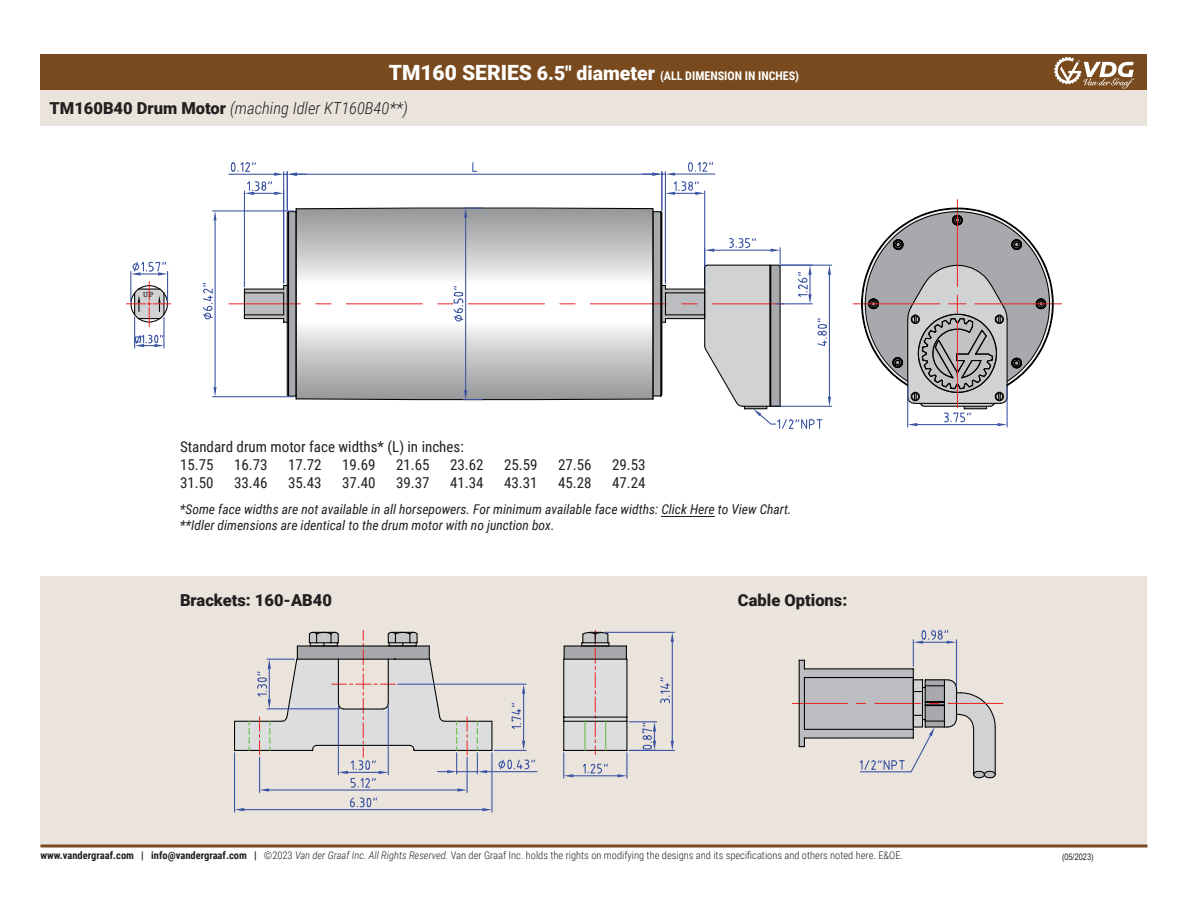
<style>
.page{position:relative;width:1188px;height:918px;background:#fff}
.page>*{position:absolute;margin:0;border:0;box-sizing:border-box;transform-origin:0 0}
.t1{font:italic 300 16.5px "Roboto Condensed";color:#231f20}
.t2{font:900 16.5px "Roboto";color:#231f20}
.t3{font:15px "Roboto Condensed";color:#231f20}
.t4{font:italic 13.5px/16.5px "Roboto Condensed";color:#231f20}
.t5{font:700 12px "Roboto Condensed";color:#fff}
.t6{font:300 10.5px "Roboto Condensed";color:#231f20}
.t7{font:9px "Arial Narrow";color:#231f20}
.t8{font:8.4px "Courier";color:#040503}
.s1{font-family:"Roboto";font-weight:900;font-size:21px}
.s2{font-family:"Roboto";font-weight:900;font-size:19.5px}
.s3{font-family:"Roboto";font-weight:900;font-style:normal}
.s4{font-weight:700}
.s5{font-style:italic}
</style>
<div class="page">
<div style="left:40px;top:576px;width:1108px;height:270px;background:#eae4dd"></div>
<div style="left:40px;top:54px;width:1108px;height:36px;background:#784a1d"></div>
<svg style="left:40px;top:844px;width:1108px;height:4px;background:#967350"></svg>
<svg style="left:1054px;top:57px;width:80px;height:31px"></svg>
<div style="left:40px;top:90px;width:1108px;height:36px;background:#eae4dd"></div>
<svg style="left:234px;top:630px;width:441px;height:183px"></svg>
<hr style="left:792px;top:703px;width:55px;height:1px;background:#ee2123">
<hr style="left:948px;top:703px;width:55px;height:1px;background:#ee2123">
<svg style="left:799px;top:630px;width:197px;height:149px"></svg>
<hr style="left:1007px;top:384px;width:1px;height:43px;background:#3a53a3">
<hr style="left:907px;top:383px;width:1px;height:44px;background:#3a53a3">
<hr style="left:957px;top:200px;width:1px;height:86px;background:#ee2123">
<hr style="left:975px;top:303px;width:87px;height:1px;background:#ee2123">
<hr style="left:853px;top:303px;width:87px;height:1px;background:#ee2123">
<svg style="left:861px;top:207px;width:193px;height:219px"></svg>
<svg style="left:126px;top:162px;width:707px;height:267px"></svg>
<hr style="left:661px;top:516px;width:54px;height:1px;background:#231f20">
<p class="t5" style="left:389px;top:67px;width:412px"><span class="s1">TM160 SERIES</span> <span class="s2">6.5" diameter</span> (ALL DIMENSION IN INCHES)</p>
<p class="t1" style="left:50px;top:97px;width:360px"><span class="s3">TM160B40 Drum Motor</span> (maching Idler KT160B40**)</p>
<p class="t8" style="left:143px;top:288px;width:12px">UP</p>
<p class="t3" style="left:180px;top:436px;width:285px">Standard drum motor face widths* (L) in inches:</p>
<p class="t3" style="left:180px;top:454px;width:35px">15.75</p>
<p class="t3" style="left:234px;top:454px;width:35px">16.73</p>
<p class="t3" style="left:288px;top:454px;width:35px">17.72</p>
<p class="t3" style="left:342px;top:454px;width:35px">19.69</p>
<p class="t3" style="left:396px;top:454px;width:35px">21.65</p>
<p class="t3" style="left:450px;top:454px;width:35px">23.62</p>
<p class="t3" style="left:504px;top:454px;width:35px">25.59</p>
<p class="t3" style="left:558px;top:454px;width:35px">27.56</p>
<p class="t3" style="left:612px;top:454px;width:35px">29.53</p>
<p class="t3" style="left:180px;top:472px;width:35px">31.50</p>
<p class="t3" style="left:234px;top:472px;width:35px">33.46</p>
<p class="t3" style="left:288px;top:472px;width:35px">35.43</p>
<p class="t3" style="left:342px;top:472px;width:35px">37.40</p>
<p class="t3" style="left:396px;top:472px;width:35px">39.37</p>
<p class="t3" style="left:450px;top:472px;width:35px">41.34</p>
<p class="t3" style="left:504px;top:472px;width:35px">43.31</p>
<p class="t3" style="left:558px;top:472px;width:35px">45.28</p>
<p class="t3" style="left:612px;top:472px;width:35px">47.24</p>
<p class="t4" style="left:180px;top:500px;width:613px">*Some face widths are not available in all horsepowers. For minimum available face widths: Click Here to View Chart. **Idler dimensions are identical to the drum motor with no junction box.</p>
<p class="t2" style="left:180px;top:589px;width:154px">Brackets: 160-AB40</p>
<p class="t2" style="left:738px;top:589px;width:111px">Cable Options:</p>
<p class="t6" style="left:40px;top:848px;width:864px"><span class="s4">www.vandergraaf.com | info@vandergraaf.com |</span> ©2023 <span class="s5">Van der Graaf Inc. All Rights Reserved.</span> Van der Graaf Inc. holds the rights on modifying the designs and its specifications and others noted here. E&amp;OE.</p>
<p class="t7" style="left:1062px;top:850px;width:33px">(05/2023)</p>
</div>
